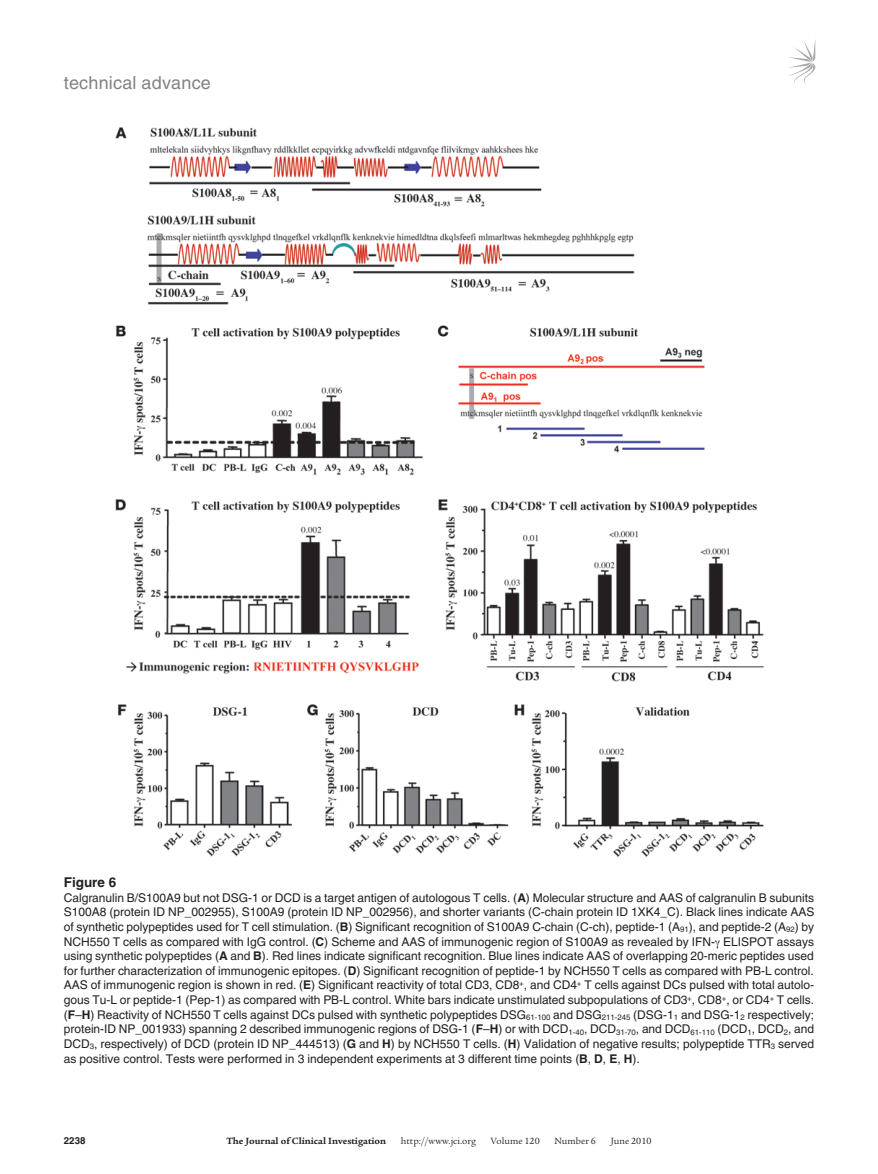
<style>
.page{position:relative;width:878px;height:1174px;background:#fff}
.page>*{position:absolute;margin:0;border:0;box-sizing:border-box;transform-origin:0 0}
.t1{font:18px "Helvetica LT Std";letter-spacing:.01em;color:#808285}
.t2{font:700 13.5px "Helvetica LT Std";color:#231f20}
.t3{font:12px/14.7px "Helvetica LT Std";color:#231f20;text-align:justify}
.t4{font:9.75px "Legacy Serif Std";color:#231f20}
.t5{font:700 9.75px "Legacy Serif Std";color:#231f20}
.t6{font:700 9.75px "Helvetica LT Std";color:#231f20}
.s1{font-weight:700}
</style>
<div class="page">
<svg style="left:789px;top:41px;width:26px;height:44px"></svg>
<img style="left:115px;top:127px;width:649px;height:731px">
<h1 class="t1" style="left:64px;top:72px;width:149px">technical advance</h1>
<p class="t2" style="left:64px;top:874px;width:54px">Figure 6</p>
<p class="t3" style="left:64px;top:890px;width:752px">Calgranulin B/S100A9 but not DSG-1 or DCD is a target antigen of autologous T cells. (<span class="s1">A</span>) Molecular structure and AAS of calgranulin B subunits S100A8 (protein ID NP_002955), S100A9 (protein ID NP_002956), and shorter variants (C-chain protein ID 1XK4_C). Black lines indicate AAS of synthetic polypeptides used for T cell stimulation. (<span class="s1">B</span>) Significant recognition of S100A9 C-chain (C‑ch), peptide-1 (A<sub>91</sub>), and peptide-2 (A<sub>92</sub>) by NCH550 T cells as compared with IgG control. (<span class="s1">C</span>) Scheme and AAS of immunogenic region of S100A9 as revealed by IFN- ELISPOT assays using synthetic polypeptides (<span class="s1">A</span> and <span class="s1">B</span>). Red lines indicate significant recognition. Blue lines indicate AAS of overlapping 20-meric peptides used for further characterization of immunogenic epitopes. (<span class="s1">D</span>) Significant recognition of peptide-1 by NCH550 T cells as compared with PB-L control.<br>AAS of immunogenic region is shown in red. (<span class="s1">E</span>) Significant reactivity of total CD3, CD8<sup>+</sup>, and CD4<sup>+</sup> T cells against DCs pulsed with total autolo&shy;gous Tu-L or peptide-1 (Pep-1) as compared with PB-L control. White bars indicate unstimulated subpopulations of CD3<sup>+</sup>, CD8<sup>+</sup>, or CD4<sup>+</sup> T cells. (<span class="s1">F</span>–<span class="s1">H</span>) Reactivity of NCH550 T cells against DCs pulsed with synthetic polypeptides DSG<sub>61-100</sub> and DSG<sub>211-245</sub> (DSG-1<sub>1</sub> and DSG-1<sub>2</sub> respectively; protein-ID NP_001933) spanning 2 described immunogenic regions of DSG-1 (<span class="s1">F</span>–<span class="s1">H</span>) or with DCD<sub>1-40</sub>, DCD<sub>31-70</sub>, and DCD<sub>61-110</sub> (DCD<sub>1</sub>, DCD<sub>2</sub>, and DCD<sub>3</sub>, respectively) of DCD (protein ID NP_444513) (<span class="s1">G</span> and <span class="s1">H</span>) by NCH550 T cells. (<span class="s1">H</span>) Validation of negative results; polypeptide TTR<sub>3</sub> served as positive control. Tests were performed in 3 independent experiments at 3 different time points (<span class="s1">B</span>, <span class="s1">D</span>, <span class="s1">E</span>, <span class="s1">H</span>).</p>
<p class="t6" style="left:64px;top:1134px;width:23px">2238</p>
<p class="t5" style="left:226px;top:1135px;width:161px">The Journal of Clinical Investigation</p>
<p class="t4" style="left:401px;top:1135px;width:77px">http://www.jci.org</p>
<p class="t4" style="left:491px;top:1135px;width:50px">Volume 120</p>
<p class="t4" style="left:554px;top:1135px;width:43px">Number 6</p>
<p class="t4" style="left:610px;top:1135px;width:42px">June 2010</p>
</div>
